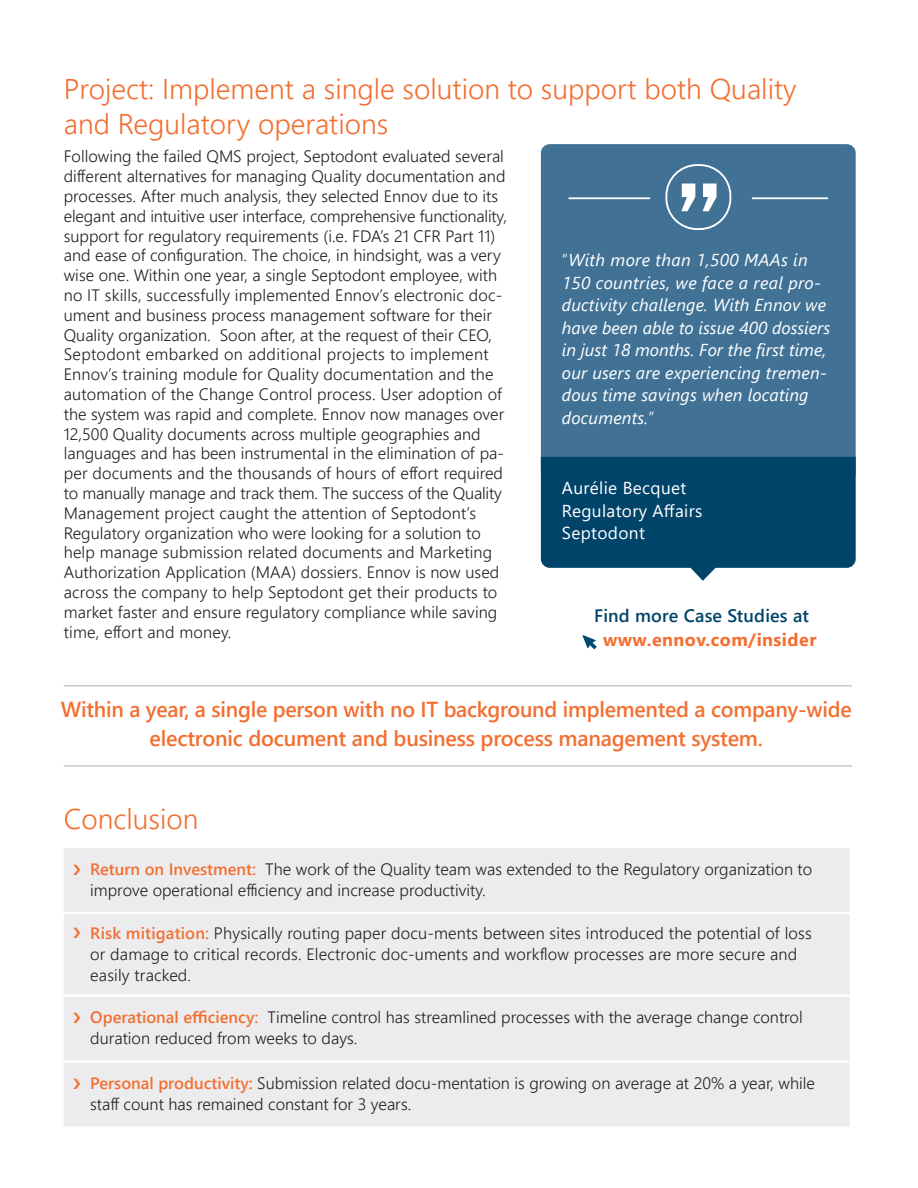
<style>
.page{position:relative;width:918px;height:1188px;background:#fff}
.page>*{position:absolute;margin:0;border:0;box-sizing:border-box;transform-origin:0 0}
.t1{font:114.75px "Trade Gothic Bold Cond Twenty";color:#fff}
.t2{font:300 28.5px/34.2px "Segoe UI";color:#f36f31}
.t3{font:600 21.75px/28.5px "Segoe UI";letter-spacing:-.01em;color:#f36f31;text-align:center}
.t4{font:600 18px "Segoe UI";letter-spacing:.01em;color:#00446a}
.t5{font:700 18px "Segoe UI";letter-spacing:.025em;color:#f36f31}
.t6{font:italic 17.25px/22.5px "Segoe UI";letter-spacing:.01em;color:#fff}
.t7{font:17.25px/22.5px "Segoe UI";letter-spacing:.02em;color:#fff}
.t8{font:300 16.5px/19.8px "Segoe UI";color:#231f20}
.s1{font-weight:300;font-style:normal}
.s2{font-weight:600;color:#f36f31}
</style>
<div class="page">
<div style="left:64px;top:848px;width:786px;height:278px;background:#ececee"></div>
<hr style="left:62px;top:912px;width:790px;height:2px;background:#fff">
<hr style="left:62px;top:994px;width:790px;height:3px;background:#fff">
<hr style="left:62px;top:1060px;width:790px;height:3px;background:#fff">
<div style="left:541px;top:144px;width:315px;height:338px;background:#417296;border-radius:9px"></div>
<div style="left:665px;top:164px;width:66px;height:66px;border:2px solid #fff;border-radius:31px"></div>
<hr style="left:753px;top:197px;width:74px;height:2px;background:#fff">
<hr style="left:569px;top:197px;width:80px;height:2px;background:#fff">
<svg style="left:541px;top:457px;width:315px;height:124px;background:#1a5779"></svg>
<hr style="left:64px;top:765px;width:788px;height:2px;background:#c9cacc">
<hr style="left:64px;top:685px;width:788px;height:1px;background:#c9cacc">
<svg style="left:583px;top:635px;width:14px;height:14px"></svg>
<svg style="left:74px;top:864px;width:6px;height:11px"></svg>
<svg style="left:74px;top:928px;width:6px;height:10px"></svg>
<svg style="left:74px;top:1012px;width:6px;height:11px"></svg>
<svg style="left:74px;top:1078px;width:6px;height:11px"></svg>
<h2 class="t2" style="left:64px;top:69px;width:734px">Project: Implement a single solution to support both Quality and Regulatory operations</h2>
<p class="t8" style="left:64px;top:145px;width:445px">Following the failed QMS project, Septodont evaluated several different alternatives for managing Quality documentation and processes. After much analysis, they selected Ennov due to its elegant and intuitive user interface, comprehensive functionality, support for regulatory requirements (i.e. FDA’s 21 CFR Part 11) and ease of configuration. The choice, in hindsight, was a very wise one. Within one year, a single Septodont employee, with no IT skills, successfully implemented Ennov’s electronic doc&shy;ument and business process management software for their Quality organization. Soon after, at the request of their CEO, Septodont embarked on additional projects to implement Ennov’s training module for Quality documentation and the automation of the Change Control process. User adoption of the system was rapid and complete. Ennov now manages over 12,500 Quality documents across multiple geographies and languages and has been instrumental in the elimination of pa&shy;per documents and the thousands of hours of effort required to manually manage and track them. The success of the Quality Management project caught the attention of Septodont’s Regulatory organization who were looking for a solution to help manage submission related documents and Marketing Authorization Application (MAA) dossiers. Ennov is now used across the company to help Septodont get their products to market faster and ensure regulatory compliance while saving time, effort and money.</p>
<h1 class="t1" style="left:725px;top:234px;width:52px;rotate:-180deg">“</h1>
<p class="t6" style="left:562px;top:251px;width:270px"><span class="s1">“</span>With more than 1,500 MAAs in<br>150 countries, we face a real pro&shy;ductivity challenge. With Ennov we have been able to issue 400 dossiers in just 18 months. For the first time, our users are experiencing tremen&shy;dous time savings when locating documents.<span class="s1">”</span></p>
<p class="t7" style="left:562px;top:479px;width:142px">Aurélie Becquet<br>Regulatory Affairs<br>Septodont</p>
<p class="t4" style="left:594px;top:609px;width:216px">Find more Case Studies at</p>
<p class="t5" style="left:603px;top:632px;width:215px">www.ennov.com/insider</p>
<h3 class="t3" style="left:61px;top:693px;width:793px">Within a year, a single person with no IT background implemented a company-wide electronic document and business process management system.</h3>
<h2 class="t2" style="left:64px;top:799px;width:136px">Conclusion</h2>
<p class="t8" style="left:90px;top:857px;width:723px;line-height:21px"><span class="s2">Return on Investment:</span> The work of the Quality team was extended to the Regulatory organization to improve operational efficiency and increase productivity.</p>
<p class="t8" style="left:90px;top:921px;width:723px;line-height:21px"><span class="s2">Risk mitigation:</span> Physically routing paper docu-ments between sites introduced the potential of loss or damage to critical records. Electronic doc-uments and workflow processes are more secure and easily tracked.</p>
<p class="t8" style="left:90px;top:1008px;width:714px;line-height:21px"><span class="s2">Operational efficiency:</span> Timeline control has streamlined processes with the average change control duration reduced from weeks to days.</p>
<p class="t8" style="left:90px;top:1071px;width:726px;line-height:21px"><span class="s2">Personal productivity:</span> Submission related docu-mentation is growing on average at 20% a year, while staff count has remained constant for 3 years.</p>
</div>
